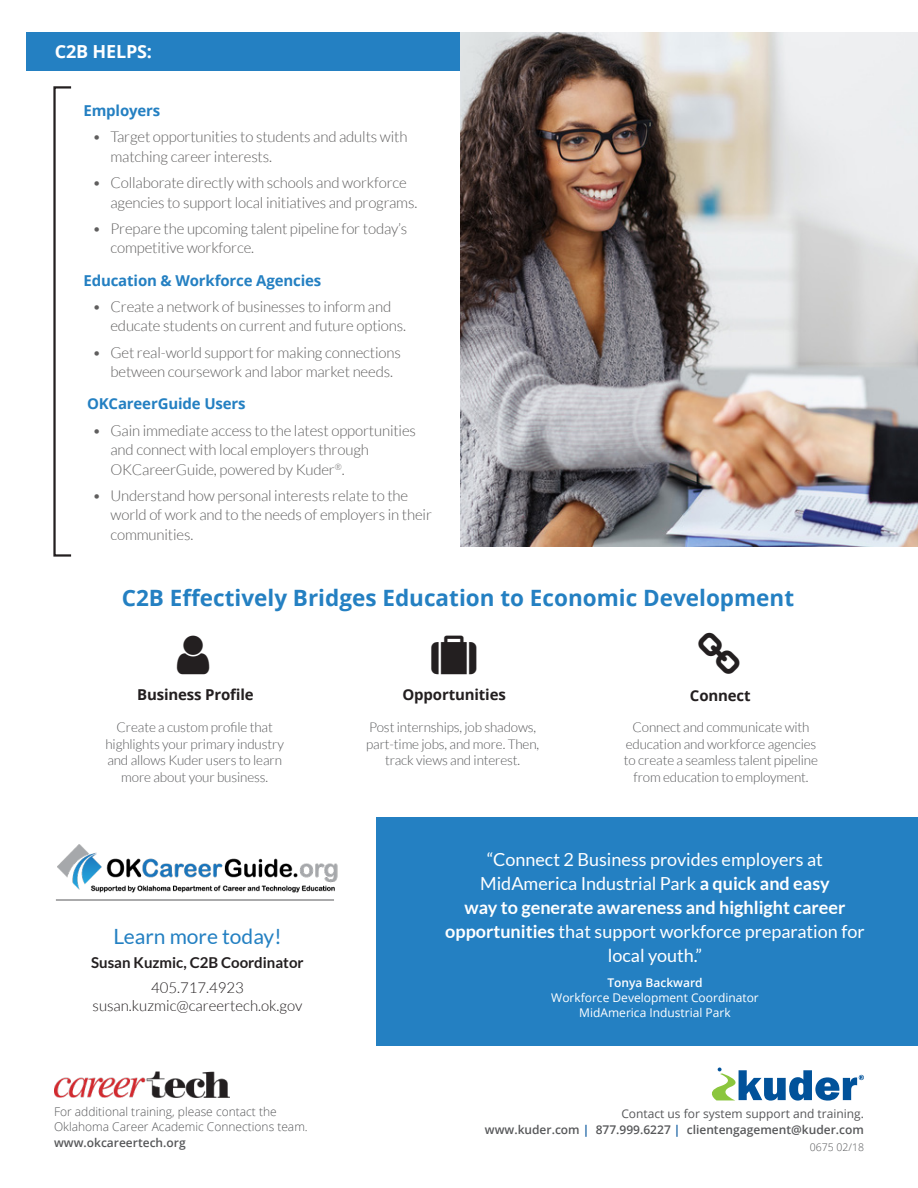
<style>
.page{position:relative;width:918px;height:1188px;background:#fff}
.page>*{position:absolute;margin:0;border:0;box-sizing:border-box;transform-origin:0 0}
.Body_text{font:700 22.5px "Open Sans";color:#2480c2}
.Body_text-2{font:21px "Lato";color:#2380c2}
.Body_text-3{font:18px/24px "Lato";color:#fff;text-align:center}
.Body_text-4{font:700 18px "Open Sans";letter-spacing:-.01em;color:#fff}
.t1{font:300 15px/19.5px "Lato";letter-spacing:-.01em;color:#5f5e5e}
.Body_text-5{font:700 15px "Open Sans";letter-spacing:-.01em;color:#2480c2}
.Body_text-6{font:300 15px "Lato";color:#231f20}
.Body_text-7{font:700 15px "Open Sans";letter-spacing:-.01em;color:#231f20}
.Body_text-8{font:700 15px "Lato";color:#231f20}
.Body_text-9{font:300 13.5px/16.5px "Lato";letter-spacing:-.01em;color:#57585a;text-align:center}
.t2{font:300 12px "Open Sans";color:#57585a}
.t3{font:600 12px "Open Sans";color:#57585a}
.Body_text-10{font:12px "Open Sans";color:#fff}
.t4{font:12px "Open Sans";color:#57585a}
.Body_text-11{font:600 12px "Open Sans";color:#fff}
.Bullet{font:300 10.5px "Open Sans";color:#57585a}
.s1{font-weight:700}
.s2{color:#01529a}
</style>
<div class="page">
<div style="left:27px;top:32px;width:448px;height:39px;background:#2480c2"></div>
<svg style="left:53px;top:86px;width:19px;height:471px"></svg>
<img style="left:460px;top:32px;width:458px;height:514px">
<svg style="left:712px;top:1068px;width:152px;height:33px"></svg>
<div style="left:376px;top:817px;width:542px;height:229px;background:#2480c2"></div>
<img style="left:57px;top:844px;width:281px;height:49px">
<hr style="left:56px;top:900px;width:278px;height:1px;background:#57585a">
<img style="left:54px;top:1071px;width:176px;height:27px">
<p class="Body_text-4" style="left:55px;top:39px;width:99px">C2B HELPS:</p>
<p class="Body_text-5" style="left:83px;top:100px;width:78px">Employers</p>
<p class="t1" style="left:110px;top:127px;width:299px;text-indent:-18px">• Target opportunities to students and adults with matching career interests.</p>
<p class="t1" style="left:110px;top:173px;width:308px;text-indent:-18px">• Collaborate directly with schools and workforce agencies to support local initiatives and programs.</p>
<p class="t1" style="left:110px;top:219px;width:298px;text-indent:-18px">• Prepare the upcoming talent pipeline for today’s competitive workforce.</p>
<p class="Body_text-5" style="left:83px;top:270px;width:239px">Education &amp; Workforce Agencies</p>
<p class="t1" style="left:110px;top:297px;width:297px;text-indent:-18px">• Create a network of businesses to inform and educate students on current and future options.</p>
<p class="t1" style="left:110px;top:343px;width:292px;text-indent:-18px">• Get real-world support for making connections between coursework and labor market needs.</p>
<p class="Body_text-5" style="left:87px;top:393px;width:160px">OKCareerGuide Users</p>
<p class="t1" style="left:110px;top:421px;width:307px;text-indent:-18px">• Gain immediate access to the latest opportunities and connect with local employers through<br>OKCareerGuide, powered by Kuder<sup>®</sup>.</p>
<p class="t1" style="left:110px;top:486px;width:323px;text-indent:-18px">• Understand how personal interests relate to the world of work and to the needs of employers in their communities.</p>
<p class="Body_text" style="left:122px;top:582px;width:674px">C2B Effectively Bridges Education to Economic Development</p>
<p class="Body_text-7" style="left:137px;top:684px;width:118px">Business Profile</p>
<p class="Body_text-7" style="left:402px;top:684px;width:105px">Opportunities</p>
<p class="Body_text-7" style="left:690px;top:685px;width:62px">Connect</p>
<p class="Body_text-9" style="left:105px;top:719px;width:180px">Create a custom profile that highlights your primary industry and allows Kuder users to learn more about your business.</p>
<p class="Body_text-9" style="left:366px;top:719px;width:174px">Post internships, job shadows, part-time jobs, and more. Then, track views and interest.</p>
<p class="Body_text-9" style="left:624px;top:719px;width:196px">Connect and communicate with education and workforce agencies to create a seamless talent pipeline from education to employment.</p>
<p class="Body_text-2" style="left:113px;top:924px;width:170px">Learn more today!</p>
<p class="Body_text-8" style="left:91px;top:954px;width:214px">Susan Kuzmic, C2B Coordinator</p>
<p class="Body_text-6" style="left:151px;top:980px;width:94px">405.717.4923</p>
<p class="Body_text-6" style="left:93px;top:998px;width:211px">susan.kuzmic@careertech.ok.gov</p>
<p class="t2" style="left:54px;top:1103px;width:224px">For additional training, please contact the</p>
<p class="t2" style="left:54px;top:1118px;width:255px">Oklahoma Career Academic Connections team.</p>
<p class="t3" style="left:54px;top:1135px;width:133px">www.okcareertech.org</p>
<p class="Body_text-3" style="left:445px;top:847px;width:421px">“Connect 2 Business provides employers at MidAmerica Industrial Park <span class="s1">a quick and easy<br>way to generate awareness and highlight career opportunities</span> that support workforce preparation for local youth.”</p>
<p class="Body_text-11" style="left:607px;top:975px;width:97px">Tonya Backward</p>
<p class="Body_text-10" style="left:551px;top:990px;width:209px">Workforce Development Coordinator</p>
<p class="Body_text-10" style="left:579px;top:1005px;width:153px">MidAmerica Industrial Park</p>
<p class="t4" style="left:621px;top:1105px;width:244px">Contact us for system support and training.</p>
<p class="t3" style="left:485px;top:1121px;width:381px">www.kuder.com <span class="s2">|</span> 877.999.6227 <span class="s2">|</span> clientengagement@kuder.com</p>
<p class="Bullet" style="left:810px;top:1140px;width:56px">0675 02/18</p>
</div>
